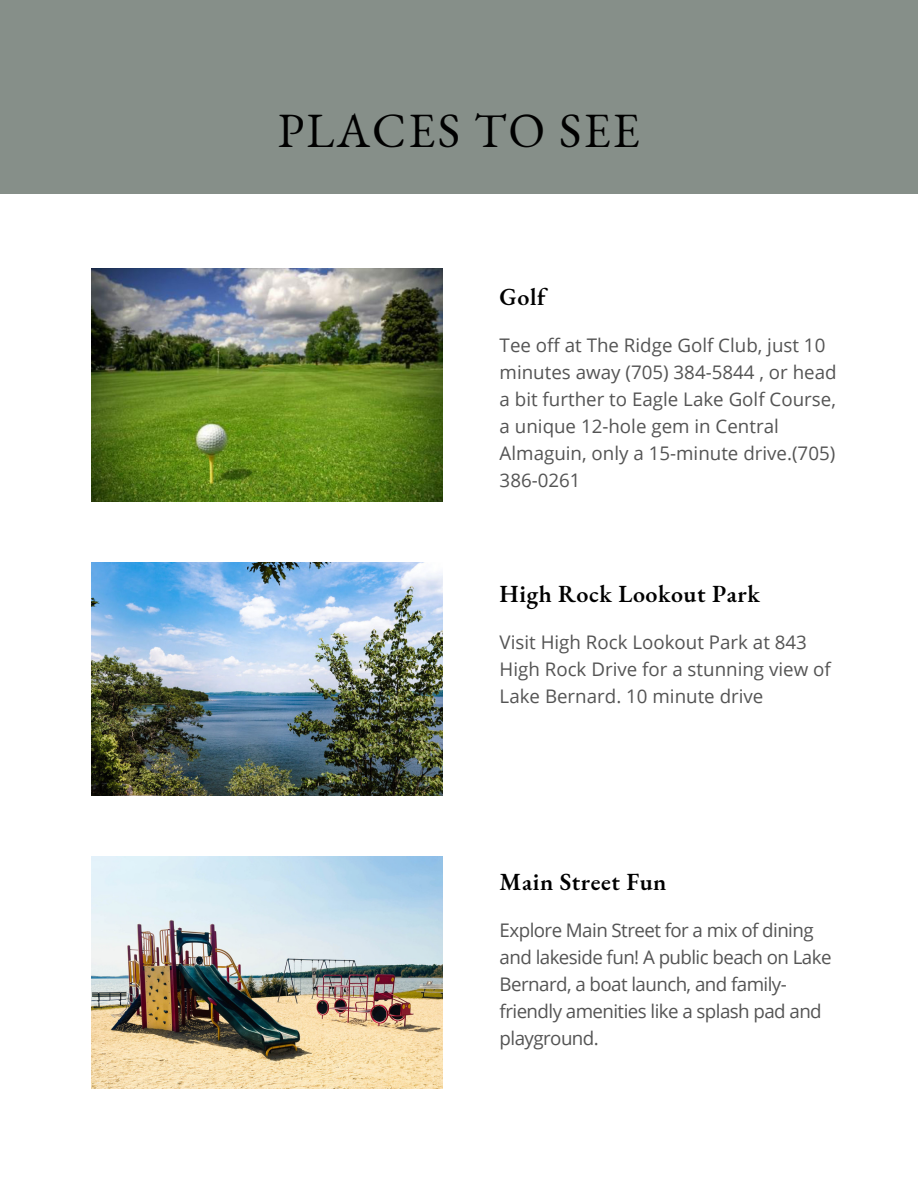
<style>
.page{position:relative;width:918px;height:1188px;background:#fff}
.page>*{position:absolute;margin:0;border:0;box-sizing:border-box;transform-origin:0 0}
.t1{font:48px "EB Garamond";letter-spacing:.045em;color:#000}
.t2{font:600 24px "EB Garamond";letter-spacing:.02em;color:#000}
.t3{font:18.75px/27px "Open Sans";color:#545454}
.t4{font:18.75px/27px "Open Sans";letter-spacing:-.03em;color:#545454}
</style>
<div class="page">
<img style="left:92px;top:856px;width:351px;height:233px">
<img style="left:92px;top:562px;width:351px;height:233px">
<img style="left:92px;top:269px;width:351px;height:233px">
<div style="left:0;top:0;width:918px;height:194px;background:#868f89"></div>
<h1 class="t1" style="left:278px;top:99px;width:364px">PLACES TO SEE</h1>
<p class="t2" style="left:500px;top:281px;width:47px">Golf</p>
<p class="t3" style="left:500px;top:331px;width:339px">Tee off at The Ridge Golf Club, just 10 minutes away (705) 384-5844 , or head a bit further to Eagle Lake Golf Course, a unique 12-hole gem in Central<br>Almaguin, only a 15-minute drive.(705)<br>386-0261</p>
<p class="t2" style="left:500px;top:577px;width:262px">High Rock Lookout Park</p>
<p class="t3" style="left:500px;top:628px;width:333px">Visit High Rock Lookout Park at 843<br>High Rock Drive for a stunning view of<br>Lake Bernard. 10 minute drive</p>
<p class="t2" style="left:500px;top:866px;width:168px">Main Street Fun</p>
<p class="t4" style="left:500px;top:916px;width:333px">Explore Main Street for a mix of dining and lakeside fun! A public beach on Lake Bernard, a boat launch, and family&shy;friendly amenities like a splash pad and playground.</p>
</div>
